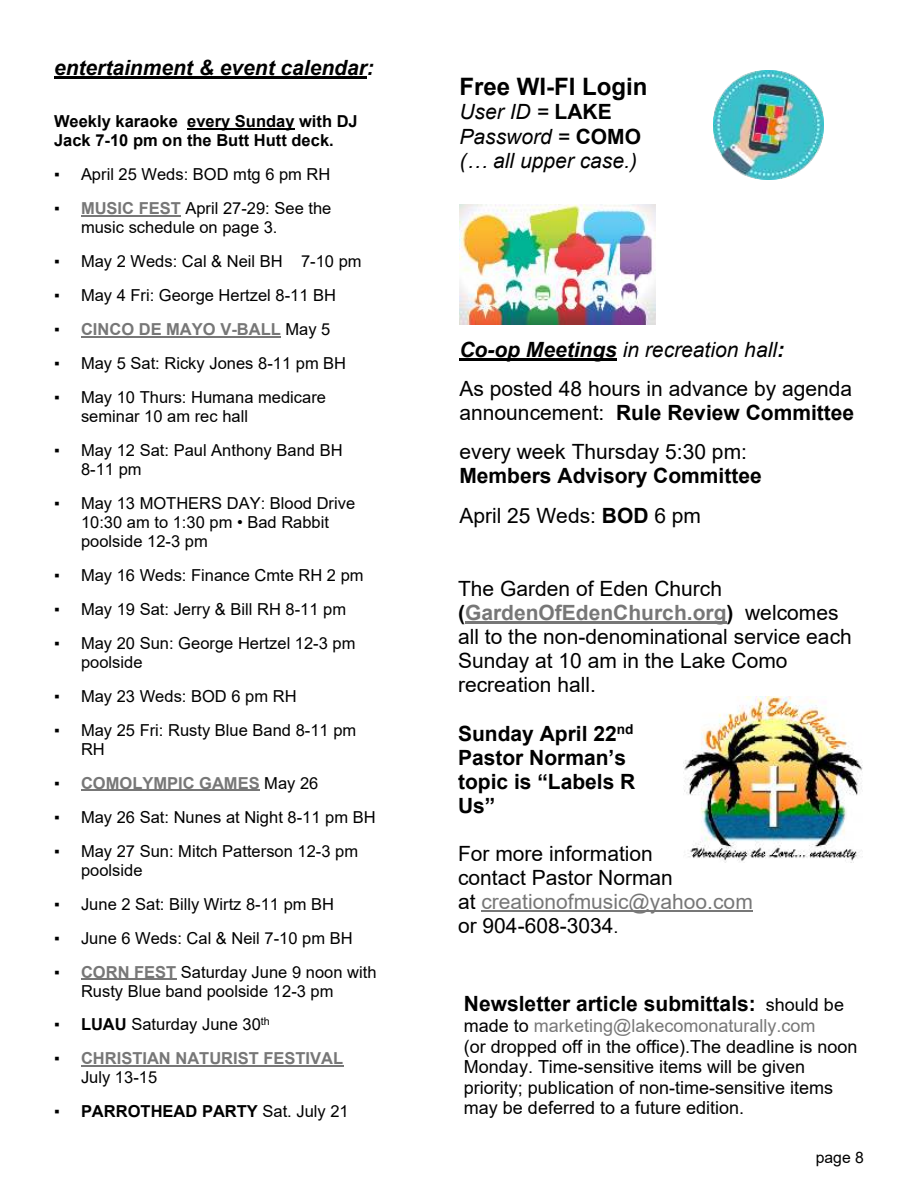
<style>
.page{position:relative;width:918px;height:1188px;background:#fff}
.page>*{position:absolute;margin:0;border:0;box-sizing:border-box;transform-origin:0 0}
.t1{font:700 24px "Arial";color:#000}
.t2{font:21px/24.2px "Arial";color:#000}
.t3{font:700 21px/24.2px "Arial";color:#000}
.t4{font:italic 21px/24.2px "Arial";color:#000}
.t5{font:italic 700 21px "Arial";color:#000}
.t6{font:18px/20.7px "Arial";color:#000}
.t7{font:16.5px/19px "Arial";color:#000}
.t8{font:700 16.5px/18.9px "Arial";color:#000}
.t9{font:700 16.5px/19px "Arial";color:#777}
.t10{font:15.75px "Arial";color:#000}
.s1{font-family:"Times New Roman"}
.s2{font-weight:700;color:#777}
.s3{font-family:"Times New Roman";font-weight:400;color:#000}
.s4{font-weight:400;color:#000}
.s5{font-weight:700}
.s6{font-family:"Times New Roman";font-weight:400}
.s7{font-weight:400}
.s8{font-weight:700;font-style:normal}
.s9{font-weight:700;font-style:italic}
.s10{font-style:italic}
.s11{color:#777}
.s12{font-size:18px}
.s13{font-weight:400;font-size:18px}
</style>
<div class="page">
<hr style="left:465px;top:621px;width:261px;height:2px;background:#777">
<hr style="left:481px;top:911px;width:272px;height:1px;background:#777">
<hr style="left:54px;top:76px;width:313px;height:2px;background:#000">
<hr style="left:187px;top:128px;width:108px;height:2px;background:#000">
<hr style="left:81px;top:215px;width:100px;height:2px;background:#777">
<hr style="left:81px;top:336px;width:200px;height:2px;background:#777">
<hr style="left:81px;top:789px;width:179px;height:2px;background:#777">
<hr style="left:81px;top:978px;width:95px;height:2px;background:#777">
<hr style="left:81px;top:1065px;width:262px;height:2px;background:#777">
<img style="left:683px;top:697px;width:180px;height:166px">
<img style="left:714px;top:71px;width:109px;height:109px">
<hr style="left:459px;top:358px;width:158px;height:2px;background:#000">
<img style="left:459px;top:205px;width:197px;height:119px">
<p class="t5" style="left:54px;top:60px;width:321px">entertainment &amp; event calendar:</p>
<p class="t8" style="left:54px;top:113px;width:305px">Weekly karaoke every Sunday with DJ<br>Jack 7-10 pm on the Butt Hutt deck.</p>
<p class="t7" style="left:54px;top:166px;width:278px"><span class="s1">▪</span> April 25 Weds: BOD mtg 6 pm RH</p>
<p class="t7" style="left:81px;top:200px;width:252px;text-indent:-27px"><span class="s1">▪</span> <span class="s2">MUSIC FEST</span> April 27-29: See the music schedule on page 3.</p>
<p class="t7" style="left:54px;top:253px;width:309px"><span class="s1">▪</span> May 2 Weds: Cal &amp; Neil BH 7-10 pm</p>
<p class="t7" style="left:54px;top:287px;width:284px"><span class="s1">▪</span> May 4 Fri: George Hertzel 8-11 BH</p>
<p class="t9" style="left:54px;top:321px;width:278px"><span class="s3">▪</span> CINCO DE MAYO V-BALL <span class="s4">May 5</span></p>
<p class="t7" style="left:54px;top:355px;width:294px"><span class="s1">▪</span> May 5 Sat: Ricky Jones 8-11 pm BH</p>
<p class="t7" style="left:81px;top:389px;width:247px;text-indent:-27px"><span class="s1">▪</span> May 10 Thurs: Humana medicare seminar 10 am rec hall</p>
<p class="t7" style="left:81px;top:442px;width:263px;text-indent:-27px"><span class="s1">▪</span> May 12 Sat: Paul Anthony Band BH<br>8-11 pm</p>
<p class="t7" style="left:81px;top:495px;width:276px;text-indent:-27px"><span class="s1">▪</span> May 13 MOTHERS DAY: Blood Drive<br>10:30 am to 1:30 pm • Bad Rabbit poolside 12-3 pm</p>
<p class="t7" style="left:54px;top:567px;width:311px"><span class="s1">▪</span> May 16 Weds: Finance Cmte RH 2 pm</p>
<p class="t7" style="left:54px;top:601px;width:294px"><span class="s1">▪</span> May 19 Sat: Jerry &amp; Bill RH 8-11 pm</p>
<p class="t7" style="left:81px;top:635px;width:276px;text-indent:-27px"><span class="s1">▪</span> May 20 Sun: George Hertzel 12-3 pm poolside</p>
<p class="t7" style="left:54px;top:688px;width:244px"><span class="s1">▪</span> May 23 Weds: BOD 6 pm RH</p>
<p class="t7" style="left:81px;top:722px;width:277px;text-indent:-27px"><span class="s1">▪</span> May 25 Fri: Rusty Blue Band 8-11 pm<br>RH</p>
<p class="t9" style="left:54px;top:775px;width:266px"><span class="s3">▪</span> COMOLYMPIC GAMES <span class="s4">May 26</span></p>
<p class="t7" style="left:54px;top:809px;width:323px"><span class="s1">▪</span> May 26 Sat: Nunes at Night 8-11 pm BH</p>
<p class="t7" style="left:81px;top:843px;width:279px;text-indent:-27px"><span class="s1">▪</span> May 27 Sun: Mitch Patterson 12-3 pm poolside</p>
<p class="t7" style="left:54px;top:896px;width:282px"><span class="s1">▪</span> June 2 Sat: Billy Wirtz 8-11 pm BH</p>
<p class="t7" style="left:54px;top:930px;width:300px"><span class="s1">▪</span> June 6 Weds: Cal &amp; Neil 7-10 pm BH</p>
<p class="t7" style="left:81px;top:964px;width:297px;text-indent:-27px"><span class="s1">▪</span> <span class="s2">CORN FEST</span> Saturday June 9 noon with<br>Rusty Blue band poolside 12-3 pm</p>
<p class="t7" style="left:54px;top:1017px;width:217px"><span class="s1">▪</span> <span class="s5">LUAU</span> Saturday June 30<sup>th</sup></p>
<p class="t9" style="left:81px;top:1051px;width:264px;text-indent:-27px"><span class="s3">▪</span> CHRISTIAN NATURIST FESTIVAL<br><span class="s4">July 13-15</span></p>
<p class="t8" style="left:54px;top:1104px;width:296px"><span class="s6">▪</span> PARROTHEAD PARTY <span class="s7">Sat. July 21</span></p>
<h1 class="t1" style="left:459px;top:77px;width:189px">Free WI-FI Login</h1>
<p class="t4" style="left:459px;top:102px;width:183px">User ID = <span class="s8">LAKE<br></span>Password = <span class="s8">COMO </span>(… all upper case.)</p>
<p class="t2" style="left:459px;top:332px;width:394px;line-height:39.2px"><span class="s9">Co-op Meetings</span> <span class="s10">in recreation hall</span><span class="s9">:<br></span>As posted 48 hours in advance by agenda</p>
<p class="t2" style="left:459px;top:395px;width:396px;line-height:39.2px">announcement: <span class="s5">Rule Review Committee </span>every week Thursday 5:30 pm:</p>
<p class="t3" style="left:459px;top:458px;width:304px;line-height:39.2px">Members Advisory Committee<br><span class="s7">April 25 Weds:</span> BOD <span class="s7">6 pm</span></p>
<p class="t2" style="left:458px;top:579px;width:395px">The Garden of Eden Church <span class="s5">(</span><span class="s2">GardenOfEdenChurch.org</span><span class="s5">)</span> welcomes all to the non-denominational service each<br>Sunday at 10 am in the Lake Como recreation hall.</p>
<p class="t3" style="left:458px;top:723px;width:179px">Sunday April 22<sup>nd<br></sup>Pastor Norman’s topic is “Labels R<br>Us”</p>
<p class="t2" style="left:458px;top:843px;width:296px">For more information<br>contact Pastor Norman<br>at <span class="s11">creationofmusic@yahoo.com </span>or 904-608-3034<span class="s12">.</span></p>
<p class="t3" style="left:464px;top:993px;width:382px">Newsletter article submittals: <span class="s13">should be</span></p>
<p class="t6" style="left:464px;top:1017px;width:395px">made to <span class="s11">marketing@lakecomonaturally.com<br></span>(or dropped off in the office).The deadline is noon Monday. Time-sensitive items will be given priority; publication of non-time-sensitive items may be deferred to a future edition.</p>
<p class="t10" style="left:816px;top:1151px;width:50px">page 8</p>
</div>
